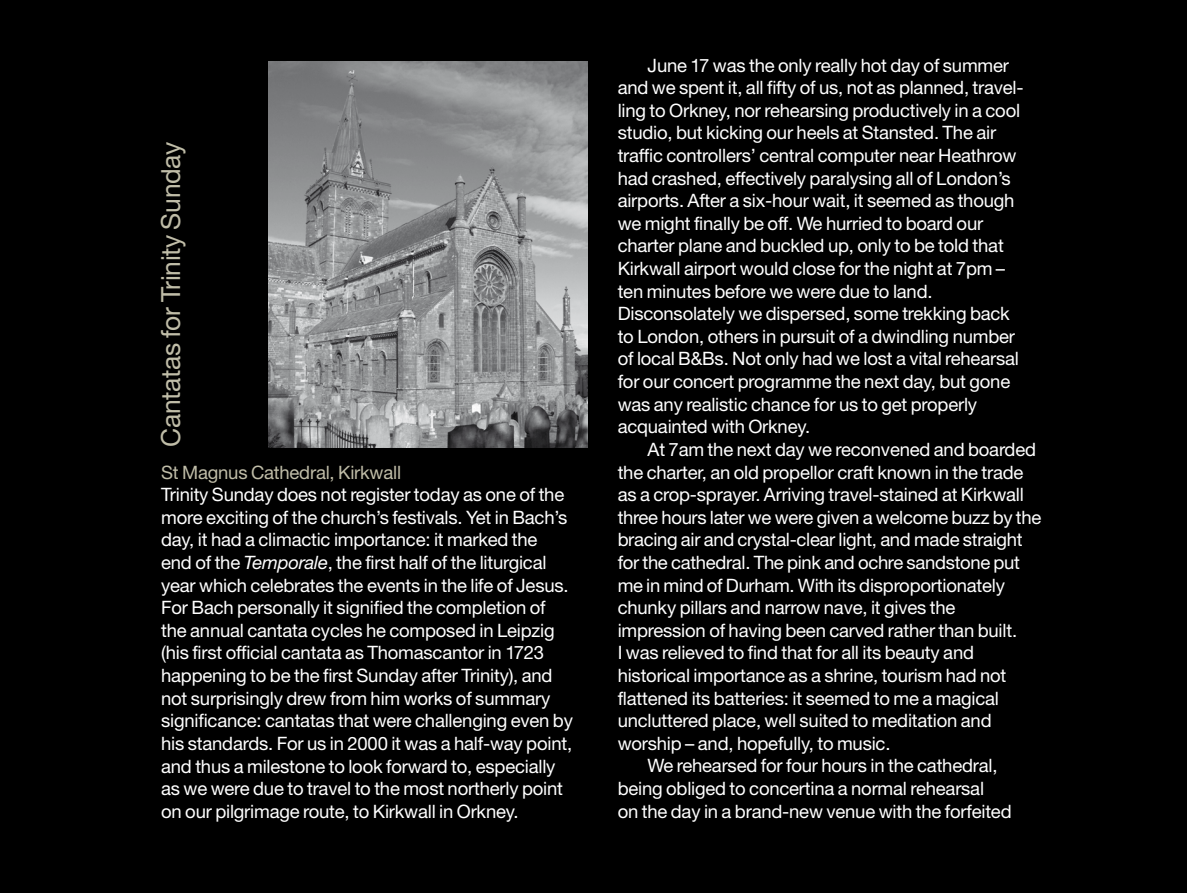
<style>
.page{position:relative;width:1187px;height:893px;background:#fff}
.page>*{position:absolute;margin:0;border:0;box-sizing:border-box;transform-origin:0 0}
.t1{font:26.4px "Helvetica Neue";letter-spacing:-.01em;color:#c0bda8}
.t2{font:18.45px/22.6px "Helvetica Neue";letter-spacing:-.01em;color:#fff}
.t3{font:18.45px "Helvetica Neue";letter-spacing:-.01em;color:#c0bda8}
.s1{font-style:italic}
</style>
<div class="page">
<div style="left:0;top:0;width:1186px;height:893px;background:#000"></div>
<svg style="left:268px;top:61px;width:320px;height:387px;background:#919293"></svg>
<h1 class="t1" style="left:155px;top:447px;width:307px;rotate:-90deg">Cantatas for Trinity Sunday</h1>
<p class="t3" style="left:161px;top:461px;width:241px">St Magnus Cathedral, Kirkwall</p>
<p class="t2" style="left:161px;top:483px;width:413px">Trinity Sunday does not register today as one of the more exciting of the church’s festivals. Yet in Bach’s day, it had a climactic importance: it marked the<br>end of the <span class="s1">Temporale</span>, the first half of the liturgical year which celebrates the events in the life of Jesus.<br>For Bach personally it signified the completion of the annual cantata cycles he composed in Leipzig (his first official cantata as Thomascantor in 1723 happening to be the first Sunday after Trinity), and not surprisingly drew from him works of summary significance: cantatas that were challenging even by his standards. For us in 2000 it was a half-way point, and thus a milestone to look forward to, especially as we were due to travel to the most northerly point on our pilgrimage route, to Kirkwall in Orkney.</p>
<p class="t2" style="left:617px;top:53px;width:407px;text-indent:30px">June 17 was the only really hot day of summer and we spent it, all fifty of us, not as planned, travel - ling to Orkney, nor rehearsing productively in a cool studio, but kicking our heels at Stansted. The air traffic controllers’ central computer near Heathrow had crashed, effectively paralysing all of London’s airports. After a six-hour wait, it seemed as though we might finally be off. We hurried to board our charter plane and buckled up, only to be told that Kirkwall airport would close for the night at 7pm – ten minutes before we were due to land.<br>Disconsolately we dispersed, some trekking back to London, others in pursuit of a dwindling number of local B&amp;Bs. Not only had we lost a vital rehearsal for our concert programme the next day, but gone was any realistic chance for us to get properly acquainted with Orkney.</p>
<p class="t2" style="left:647px;top:438px;width:390px">At 7am the next day we reconvened and boarded</p>
<p class="t2" style="left:617px;top:460px;width:407px">the charter, an old propellor craft known in the trade</p>
<p class="t2" style="left:617px;top:483px;width:407px">as a crop-sprayer. Arriving travel-stained at Kirkwall</p>
<p class="t2" style="left:617px;top:506px;width:425px">three hours later we were given a welcome buzz by the</p>
<p class="t2" style="left:617px;top:528px;width:406px">bracing air and crystal-clear light, and made straight</p>
<p class="t2" style="left:617px;top:551px;width:404px">for the cathedral. The pink and ochre sandstone put</p>
<p class="t2" style="left:617px;top:573px;width:389px">me in mind of Durham. With its disproportionately</p>
<p class="t2" style="left:617px;top:596px;width:339px">chunky pillars and narrow nave, it gives the</p>
<p class="t2" style="left:617px;top:619px;width:401px">impression of having been carved rather than built.</p>
<p class="t2" style="left:617px;top:641px;width:358px">I was relieved to find that for all its beauty and</p>
<p class="t2" style="left:617px;top:664px;width:390px">historical importance as a shrine, tourism had not</p>
<p class="t2" style="left:617px;top:686px;width:383px">flattened its batteries: it seemed to me a magical</p>
<p class="t2" style="left:617px;top:709px;width:375px">uncluttered place, well suited to meditation and</p>
<p class="t2" style="left:617px;top:732px;width:274px">worship – and, hopefully, to music.</p>
<p class="t2" style="left:647px;top:754px;width:351px">We rehearsed for four hours in the cathedral,</p>
<p class="t2" style="left:617px;top:777px;width:368px">being obliged to concertina a normal rehearsal</p>
<p class="t2" style="left:617px;top:799px;width:395px">on the day in a brand-new venue with the forfeited</p>
</div>
